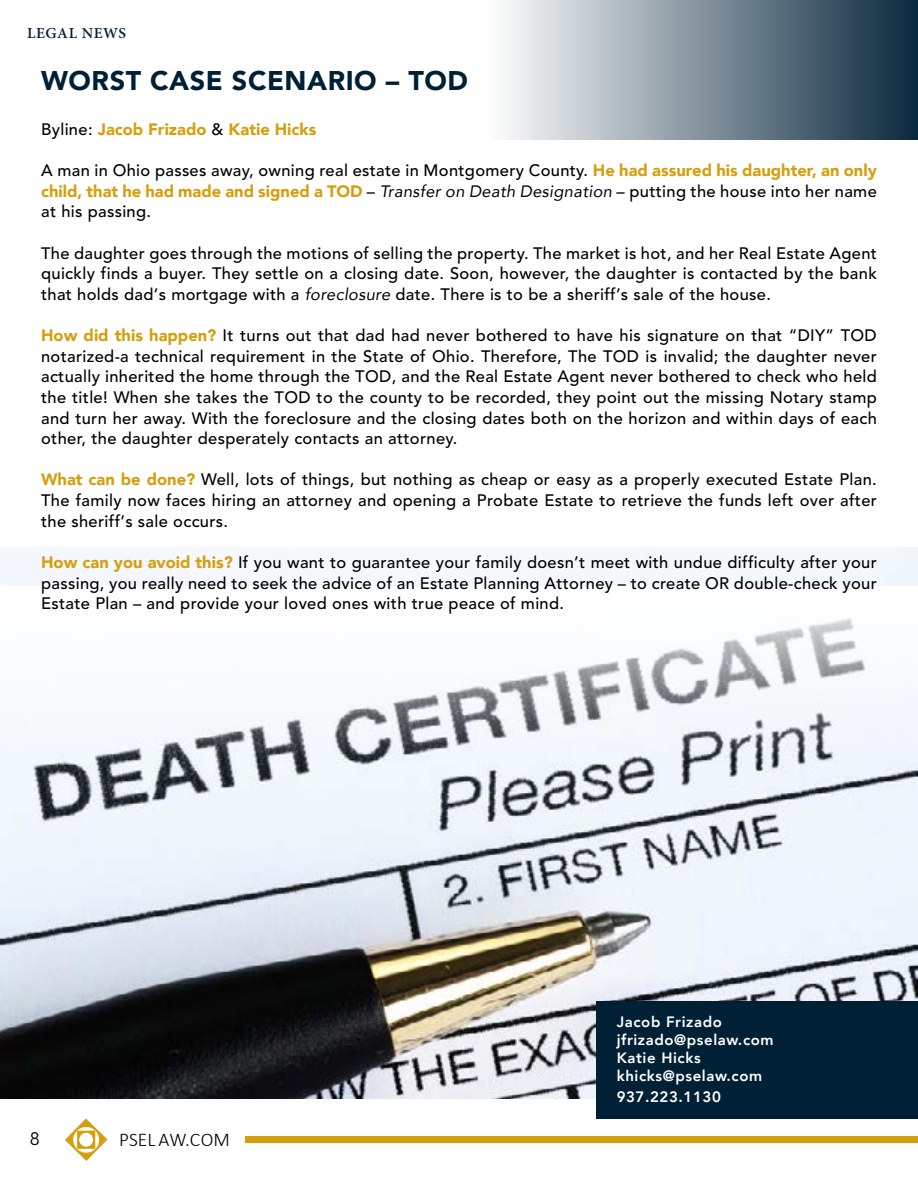
<style>
.page{position:relative;width:918px;height:1188px;background:#fff}
.page>*{position:absolute;margin:0;border:0;box-sizing:border-box;transform-origin:0 0}
.t1{font:900 27px "Avenir";letter-spacing:.02em;color:#002036}
.t2{font:300 19.5px "Calibri";color:#000}
.t3{font:18px "Avenir";color:#000}
.t4{font:500 16.5px/20.7px "Avenir";letter-spacing:.02em;color:#000;text-align:justify}
.t5{font:900 16.5px "Avenir";color:#d59f0f}
.t6{font:800 15px/18px "Avenir";letter-spacing:.04em;color:#fff}
.t7{font:700 15px "Adobe Hebrew";letter-spacing:.04em;color:#002036}
.s1{font-weight:500;color:#000}
.s2{font-weight:900;color:#d59f0f}
.s3{font-weight:400;font-style:italic}
</style>
<div class="page">
<svg style="left:65px;top:1118px;width:43px;height:43px"></svg>
<div style="left:245px;top:1136px;width:673px;height:7px;background:#d59f0f"></div>
<div style="left:486px;top:0;width:432px;height:140px;background:linear-gradient(to right,#fff,#0b293e)"></div>
<img style="left:0;top:547px;width:918px;height:551px">
<svg style="left:0;top:586px;width:918px;height:173px"></svg>
<div style="left:596px;top:1001px;width:322px;height:117px;background:#002036"></div>
<p class="t7" style="left:27px;top:24px;width:100px">LEGAL NEWS</p>
<h1 class="t1" style="left:41px;top:57px;width:428px">WORST CASE SCENARIO – TOD</h1>
<p class="t5" style="left:41px;top:115px;width:277px"><span class="s1">Byline:</span> Jacob Frizado <span class="s1">&amp;</span> Katie Hicks</p>
<p class="t4" style="left:41px;top:161px;width:837px">A man in Ohio passes away, owning real estate in Montgomery County. <span class="s2">He had assured his daughter, an only child, that he had made and signed a TOD</span> – <span class="s3">Transfer on Death Designation</span> – putting the house into her name at his passing.</p>
<p class="t4" style="left:41px;top:243px;width:837px">The daughter goes through the motions of selling the property. The market is hot, and her Real Estate Agent quickly finds a buyer. They settle on a closing date. Soon, however, the daughter is contacted by the bank that holds dad’s mortgage with a <span class="s3">foreclosure</span> date. There is to be a sheriff’s sale of the house.</p>
<p class="t4" style="left:41px;top:326px;width:837px"><span class="s2">How did this happen?</span> It turns out that dad had never bothered to have his signature on that “DIY” TOD notarized-a technical requirement in the State of Ohio. Therefore, The TOD is invalid; the daughter never actually inherited the home through the TOD, and the Real Estate Agent never bothered to check who held the title! When she takes the TOD to the county to be recorded, they point out the missing Notary stamp and turn her away. With the foreclosure and the closing dates both on the horizon and within days of each other, the daughter desperately contacts an attorney.</p>
<p class="t4" style="left:41px;top:470px;width:837px"><span class="s2">What can be done?</span> Well, lots of things, but nothing as cheap or easy as a properly executed Estate Plan.<br>The family now faces hiring an attorney and opening a Probate Estate to retrieve the funds left over after the sheriff’s sale occurs.</p>
<p class="t4" style="left:41px;top:552px;width:837px"><span class="s2">How can you avoid this?</span> If you want to guarantee your family doesn’t meet with undue difficulty after your passing, you really need to seek the advice of an Estate Planning Attorney – to create OR double-check your Estate Plan – and provide your loved ones with true peace of mind.</p>
<p class="t3" style="left:30px;top:1126px;width:12px">8</p>
<p class="t2" style="left:119px;top:1128px;width:112px">PSEL AW.COM</p>
<p class="t6" style="left:617px;top:1013px;width:158px">Jacob Frizado jfrizado@pselaw.com<br>Katie Hicks khicks@pselaw.com</p>
<p class="t6" style="left:617px;top:1088px;width:106px">937.223.1130</p>
</div>
